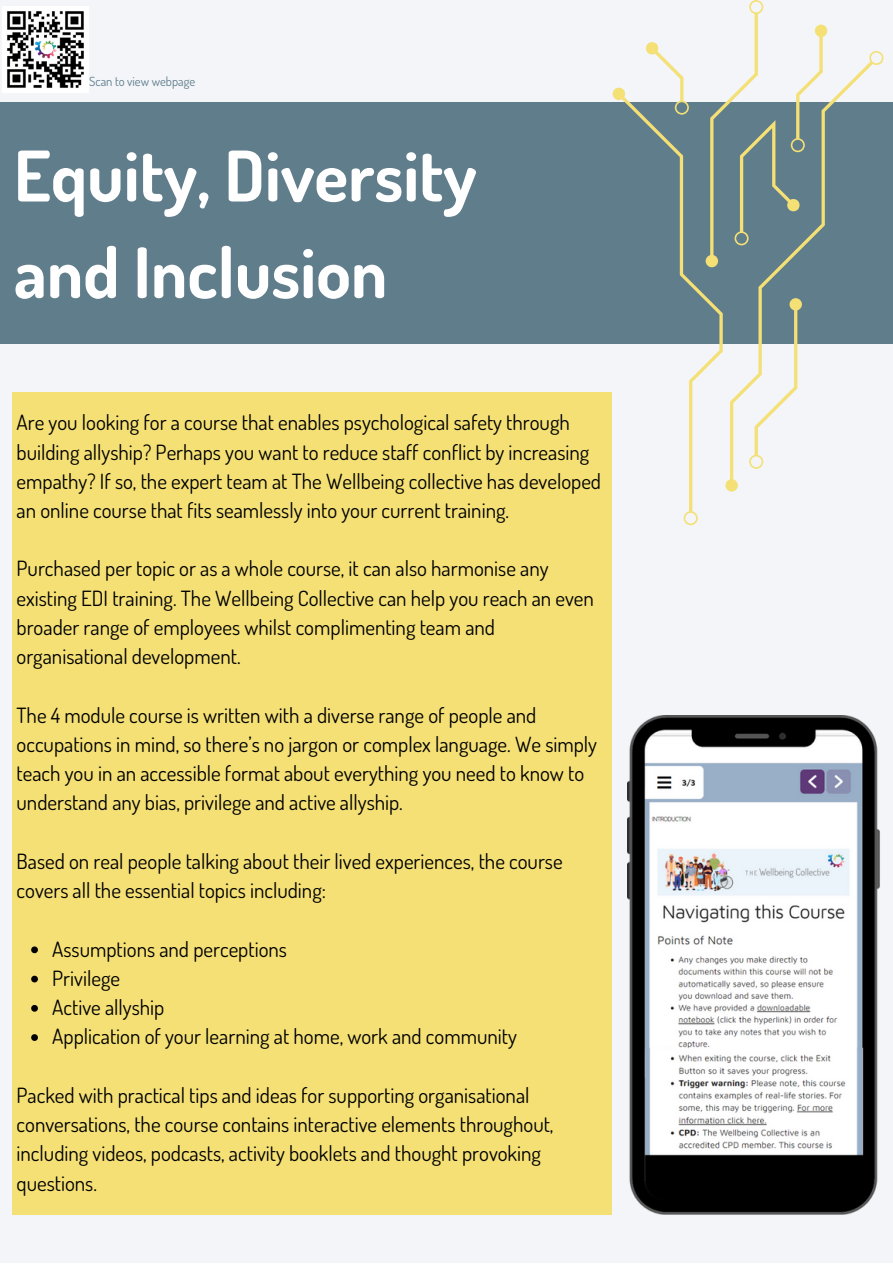
<style>
.page{position:relative;width:893px;height:1264px;background:#fff}
.page>*{position:absolute;margin:0;border:0;box-sizing:border-box;transform-origin:0 0}
.t1{font:700 69.75px/96.6px "Dosis";color:#fff}
.t2{font:21px/29.2px "Dosis";color:#000}
.t3{font:12.6px "Dosis";color:#607d8b}
</style>
<div class="page">
<div style="left:0;top:0;width:892px;height:1262px;background:#f3f5f9"></div>
<div style="left:0;top:102px;width:892px;height:241px;background:#607d8b"></div>
<svg style="left:612px;top:87px;width:110px;height:438px"></svg>
<svg style="left:725px;top:51px;width:159px;height:440px"></svg>
<svg style="left:749px;top:298px;width:52px;height:171px"></svg>
<svg style="left:645px;top:42px;width:43px;height:73px"></svg>
<svg style="left:705px;top:0;width:122px;height:267px"></svg>
<img style="left:2px;top:6px;width:87px;height:87px">
<img style="left:628px;top:715px;width:252px;height:499px">
<div style="left:12px;top:392px;width:600px;height:822px;background:#f4e075"></div>
<svg style="left:31px;top:946px;width:7px;height:7px"></svg>
<svg style="left:31px;top:975px;width:7px;height:7px"></svg>
<svg style="left:31px;top:1005px;width:7px;height:6px"></svg>
<svg style="left:31px;top:1034px;width:7px;height:6px"></svg>
<p class="t3" style="left:89px;top:73px;width:107px">Scan to view webpage</p>
<p class="t1" style="left:14px;top:126px;width:464px">Equity, Diversity and Inclusion</p>
<p class="t2" style="left:17px;top:407px;width:586px">Are you looking for a course that enables psychological safety through building allyship? Perhaps you want to reduce staff conflict by increasing empathy? If so, the expert team at The Wellbeing collective has developed an online course that fits seamlessly into your current training.</p>
<p class="t2" style="left:17px;top:553px;width:579px">Purchased per topic or as a whole course, it can also harmonise any existing EDI training. The Wellbeing Collective can help you reach an even broader range of employees whilst complimenting team and organisational development.</p>
<p class="t2" style="left:17px;top:699px;width:582px">The 4 module course is written with a diverse range of people and occupations in mind, so there’s no jargon or complex language. We simply teach you in an accessible format about everything you need to know to understand any bias, privilege and active allyship.</p>
<p class="t2" style="left:17px;top:846px;width:547px">Based on real people talking about their lived experiences, the course covers all the essential topics including:</p>
<p class="t2" style="left:52px;top:933px;width:236px">Assumptions and perceptions</p>
<p class="t2" style="left:52px;top:962px;width:69px">Privilege</p>
<p class="t2" style="left:52px;top:992px;width:114px">Active allyship</p>
<p class="t2" style="left:52px;top:1021px;width:466px">Application of your learning at home, work and community</p>
<p class="t2" style="left:17px;top:1079px;width:538px">Packed with practical tips and ideas for supporting organisational conversations, the course contains interactive elements throughout, including videos, podcasts, activity booklets and thought provoking questions.</p>
</div>
